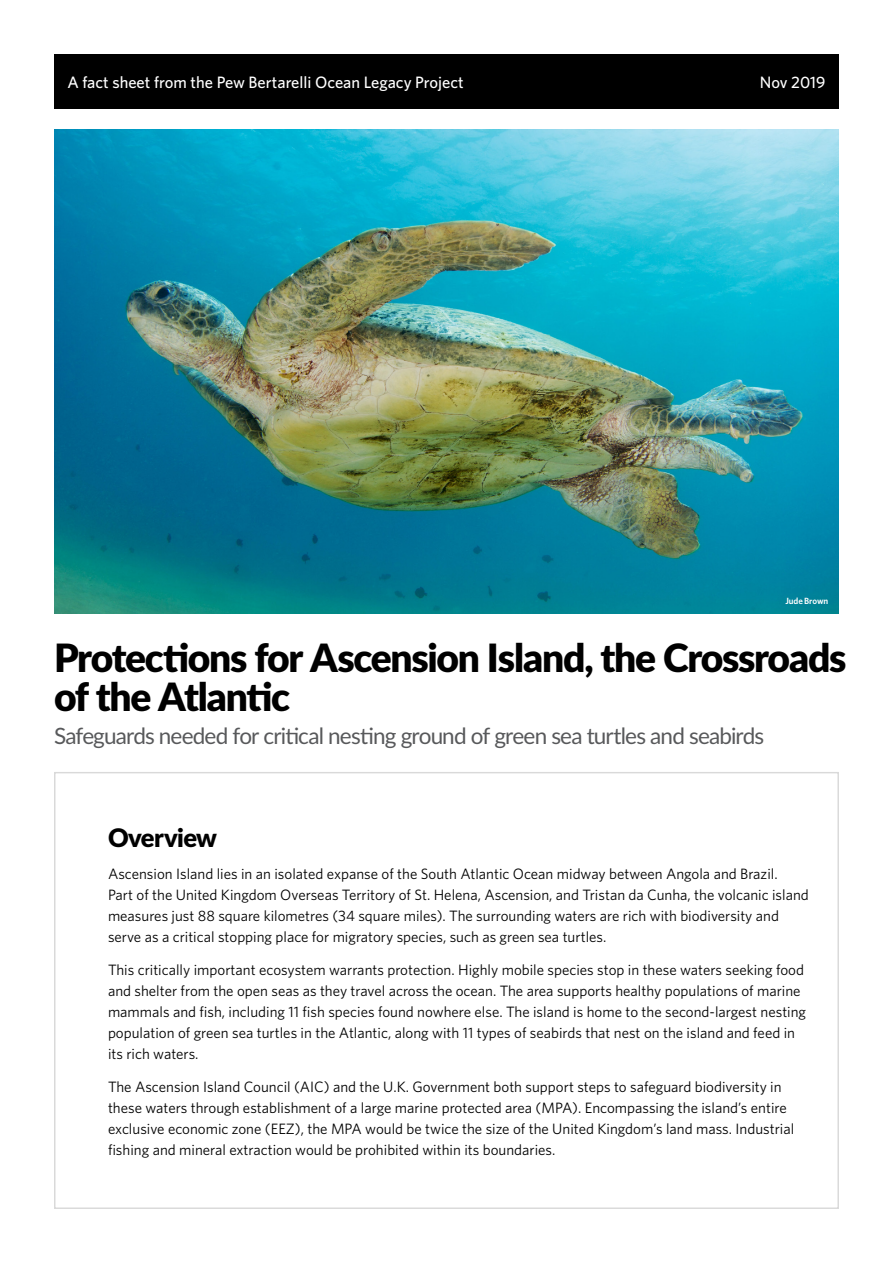
<style>
.page{position:relative;width:893px;height:1263px;background:#fff}
.page>*{position:absolute;margin:0;border:0;box-sizing:border-box;transform-origin:0 0}
.t1{font:900 39px/39px "Lato";letter-spacing:-.035em;color:#000}
.t2{font:900 25.5px "Lato";letter-spacing:-.025em;color:#000}
.t3{font:22.5px "Lato";letter-spacing:-.04em;color:#58595b}
.t4{font:500 16.5px "Whitney";color:#fff}
.t5{font:15px/21px "Whitney";color:#000}
.t6{font:600 9px "Whitney";letter-spacing:-.01em;color:#fff}
</style>
<div class="page">
<img style="left:54px;top:129px;width:785px;height:484px">
<div style="left:54px;top:54px;width:785px;height:54px;background:#000"></div>
<p class="t4" style="left:67px;top:71px;width:398px">A fact sheet from the Pew Bertarelli Ocean Legacy Project</p>
<p class="t4" style="left:760px;top:71px;width:67px">Nov 2019</p>
<p class="t6" style="left:785px;top:594px;width:44px">Jude Brown</p>
<h1 class="t1" style="left:54px;top:636px;width:794px">Protections for Ascension Island, the Crossroads of the Atlantic</h1>
<h3 class="t3" style="left:54px;top:720px;width:712px">Safeguards needed for critical nesting ground of green sea turtles and seabirds</h3>
<h2 class="t2" style="left:108px;top:818px;width:111px">Overview</h2>
<p class="t5" style="left:108px;top:862px;width:702px">Ascension Island lies in an isolated expanse of the South Atlantic Ocean midway between Angola and Brazil.<br>Part of the United Kingdom Overseas Territory of St. Helena, Ascension, and Tristan da Cunha, the volcanic island measures just 88 square kilometres (34 square miles). The surrounding waters are rich with biodiversity and serve as a critical stopping place for migratory species, such as green sea turtles.</p>
<p class="t5" style="left:108px;top:958px;width:700px">This critically important ecosystem warrants protection. Highly mobile species stop in these waters seeking food and shelter from the open seas as they travel across the ocean. The area supports healthy populations of marine mammals and fish, including 11 fish species found nowhere else. The island is home to the second-largest nesting population of green sea turtles in the Atlantic, along with 11 types of seabirds that nest on the island and feed in its rich waters.</p>
<p class="t5" style="left:108px;top:1075px;width:688px">The Ascension Island Council (AIC) and the U.K. Government both support steps to safeguard biodiversity in these waters through establishment of a large marine protected area (MPA). Encompassing the island’s entire exclusive economic zone (EEZ), the MPA would be twice the size of the United Kingdom’s land mass. Industrial fishing and mineral extraction would be prohibited within its boundaries.</p>
</div>
